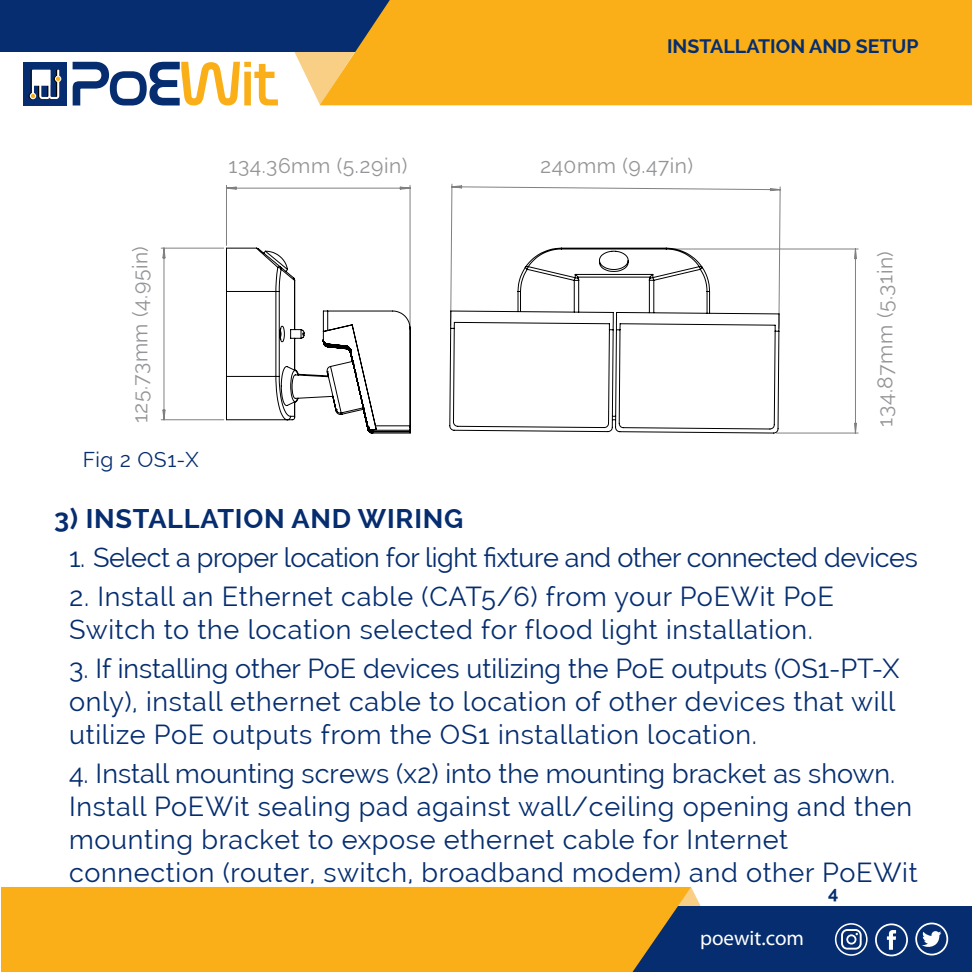
<style>
.page{position:relative;width:972px;height:972px;background:#fff}
.page>*{position:absolute;margin:0;border:0;box-sizing:border-box;transform-origin:0 0}
.Paragraph{font:27px/33px "Raleway";letter-spacing:.025em;color:#052d6f}
.Paragraph-2{font:27px "Raleway";letter-spacing:-.015em;color:#052d6f}
.Paragraph-3{font:700 27px "Raleway";letter-spacing:.025em;color:#052d6f}
.Paragraph-4{font:21px "Raleway";letter-spacing:.025em;color:#939598}
.t1{font:21px "Myriad Pro";color:#fff}
.Paragraph-5{font:21px "Raleway";letter-spacing:.025em;color:#052d6f}
.t2{font:700 19.5px "Raleway";color:#052d6f}
.t3{font:700 18px "Raleway";color:#052d6f}
.t4{font:12.6px "Century Gothic";color:#808080}
</style>
<div class="page">
<svg style="left:294px;top:52px;width:26px;height:53px"></svg>
<div style="left:0;top:0;width:972px;height:52px;background:#052d6f"></div>
<div style="left:320px;top:0;width:652px;height:105px;background:#faaf18"></div>
<svg style="left:691px;top:887px;width:11px;height:20px"></svg>
<div style="left:8px;top:907px;width:964px;height:65px;background:#052d6f"></div>
<div style="left:1px;top:887px;width:690px;height:85px;background:#faaf18"></div>
<svg style="left:915px;top:923px;width:33px;height:32px"></svg>
<svg style="left:875px;top:923px;width:33px;height:33px"></svg>
<svg style="left:835px;top:923px;width:33px;height:33px"></svg>
<div style="left:23px;top:62px;width:44px;height:43px;background:#052d6f"></div>
<svg style="left:73px;top:62px;width:205px;height:43px"></svg>
<svg style="left:29px;top:70px;width:32px;height:29px"></svg>
<svg style="left:780px;top:248px;width:79px;height:186px"></svg>
<svg style="left:450px;top:184px;width:331px;height:145px"></svg>
<svg style="left:449px;top:247px;width:331px;height:187px"></svg>
<svg style="left:161px;top:185px;width:250px;height:249px"></svg>
<p class="Paragraph-4" style="left:229px;top:153px;width:180px">134.36mm (5.29in)</p>
<p class="t4" style="left:266px;top:162px;width:112px">134.36mm (5.29in)</p>
<p class="t2" style="left:667px;top:35px;width:253px">INSTALLATION AND SETUP</p>
<p class="Paragraph-4" style="left:540px;top:153px;width:155px">240mm (9.47in)</p>
<p class="t4" style="left:570px;top:163px;width:95px">240mm (9.47in)</p>
<p class="Paragraph-4" style="left:128px;top:423px;width:179px;rotate:-90deg">125.73mm (4.95in)</p>
<p class="Paragraph-4" style="left:873px;top:427px;width:177px;rotate:-90deg">134.87mm (5.31in)</p>
<p class="t4" style="left:136px;top:387px;width:112px;rotate:-90deg">125.73mm (4.95in)</p>
<p class="Paragraph-5" style="left:83px;top:447px;width:117px">Fig 2 OS1-X</p>
<p class="Paragraph-3" style="left:54px;top:503px;width:411px">3) INSTALLATION AND WIRING</p>
<p class="Paragraph-2" style="left:69px;top:541px;width:850px">1. Select a proper location for light fixture and other connected devices</p>
<p class="Paragraph" style="left:69px;top:580px;width:766px">2. Install an Ethernet cable (CAT5/6) from your PoEWit PoE<br>Switch to the location selected for flood light installation.</p>
<p class="Paragraph" style="left:69px;top:652px;width:832px">3. If installing other PoE devices utilizing the PoE outputs (OS1-PT-X only), install ethernet cable to location of other devices that will utilize PoE outputs from the OS1 installation location.</p>
<p class="Paragraph" style="left:69px;top:757px;width:850px">4. Install mounting screws (x2) into the mounting bracket as shown.<br>Install PoEWit sealing pad against wall/ceiling opening and then mounting bracket to expose ethernet cable for Internet connection (router, switch, broadband modem) and other PoEWit</p>
<p class="t1" style="left:700px;top:925px;width:105px">poewit.com</p>
<p class="t3" style="left:828px;top:882px;width:12px">4</p>
</div>
